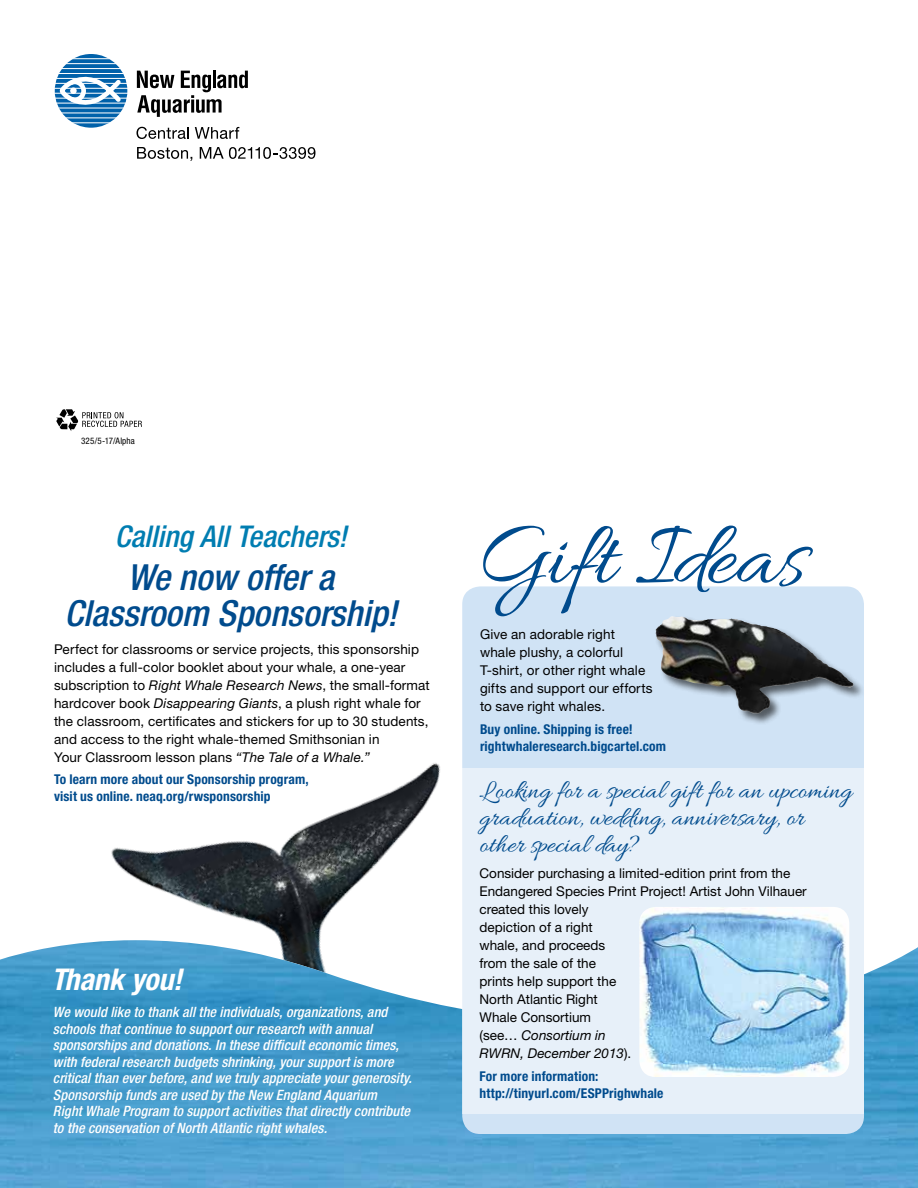
<style>
.page{position:relative;width:918px;height:1188px;background:#fff}
.page>*{position:absolute;margin:0;border:0;box-sizing:border-box;transform-origin:0 0}
.t1{font:93px "Allura";letter-spacing:-.01em;color:#004b8d}
.t2{font:italic 500 condensed 36px/36px "Helvetica Neue LT Std";color:#004b8d;text-align:center}
.t3{font:italic 500 condensed 30px "Helvetica Neue LT Std";color:#007db1}
.t4{font:italic 700 condensed 30px "Helvetica Neue LT Std";color:#fff}
.t5{font:27px/27px "Allura";color:#004b8d}
.t6{font:italic 500 condensed 14.25px/16.5px "Helvetica Neue LT Std";letter-spacing:.005em;color:#fff}
.t7{font:13.5px/18px "Helvetica Neue LT Std";letter-spacing:.005em;color:#000}
.t8{font:700 condensed 13.5px/16.5px "Helvetica Neue LT Std";letter-spacing:.01em;color:#004b8d}
.t9{font:condensed 9px "Helvetica Neue LT Std";letter-spacing:.015em;color:#000}
.s1{font-style:italic}
</style>
<div class="page">
<img style="left:111px;top:763px;width:329px;height:142px">
<svg style="left:198px;top:905px;width:138px;height:35px"></svg>
<img style="left:0;top:940px;width:918px;height:248px">
<div style="left:462px;top:586px;width:402px;height:548px;background:#d0e3f5;border-radius:18px"></div>
<div style="left:462px;top:768px;width:402px;height:345px;background:#e7f0f9"></div>
<svg style="left:55px;top:54px;width:72px;height:74px"></svg>
<hr style="left:56px;top:103px;width:70px;height:1px;background:#fff">
<hr style="left:55px;top:98px;width:72px;height:1px;background:#fff">
<hr style="left:55px;top:93px;width:73px;height:1px;background:#fff">
<hr style="left:55px;top:88px;width:73px;height:1px;background:#fff">
<hr style="left:55px;top:83px;width:72px;height:1px;background:#fff">
<hr style="left:57px;top:78px;width:69px;height:1px;background:#fff">
<hr style="left:59px;top:73px;width:64px;height:1px;background:#fff">
<hr style="left:62px;top:68px;width:59px;height:1px;background:#fff">
<hr style="left:66px;top:63px;width:50px;height:1px;background:#fff">
<hr style="left:72px;top:58px;width:38px;height:1px;background:#fff">
<hr style="left:72px;top:122px;width:38px;height:1px;background:#fff">
<hr style="left:66px;top:117px;width:50px;height:1px;background:#fff">
<svg style="left:57px;top:74px;width:66px;height:40px"></svg>
<svg style="left:137px;top:71px;width:111px;height:46px"></svg>
<svg style="left:136px;top:127px;width:53px;height:12px"></svg>
<svg style="left:195px;top:127px;width:44px;height:12px"></svg>
<svg style="left:137px;top:147px;width:55px;height:14px"></svg>
<svg style="left:200px;top:147px;width:115px;height:12px"></svg>
<svg style="left:56px;top:409px;width:86px;height:22px"></svg>
<div style="left:655px;top:616px;width:210px;height:109px;background:#000;opacity:.6"></div>
<img style="left:655px;top:616px;width:199px;height:98px">
<img style="left:639px;top:907px;width:210px;height:170px">
<p class="t9" style="left:81px;top:436px;width:55px">325/5-17/Alpha</p>
<h3 class="t3" style="left:115px;top:519px;width:234px">Calling All Teachers!</h3>
<h2 class="t2" style="left:64px;top:560px;width:334px">We now offer a<br>Classroom Sponsorship!</h2>
<p class="t7" style="left:54px;top:640px;width:377px">Perfect for classrooms or service projects, this sponsorship includes a full-color booklet about your whale, a one-year subscription to <span class="s1">Right Whale Research News</span>, the small-format hardcover book <span class="s1">Disappearing Giants</span>, a plush right whale for the classroom, certificates and stickers for up to 30 students, and access to the right whale-themed Smithsonian in<br>Your Classroom lesson plans <span class="s1">“The Tale of a Whale.”</span></p>
<p class="t8" style="left:54px;top:771px;width:256px">To learn more about our Sponsorship program, visit us online. neaq.org/rwsponsorship</p>
<h3 class="t4" style="left:51px;top:962px;width:132px">Thank you!</h3>
<p class="t6" style="left:53px;top:1004px;width:361px">We would like to thank all the individuals, organizations, and schools that continue to support our research with annual sponsorships and donations. In these difficult economic times, with federal research budgets shrinking, your support is more critical than ever before, and we truly appreciate your generosity.<br>Sponsorship funds are used by the New England Aquarium<br>Right Whale Program to support activities that directly contribute to the conservation of North Atlantic right whales.</p>
<h1 class="t1" style="left:476px;top:506px;width:331px">Gift Ideas</h1>
<p class="t7" style="left:480px;top:625px;width:174px">Give an adorable right whale plushy, a colorful<br>T-shirt, or other right whale gifts and support our efforts to save right whales.</p>
<p class="t8" style="left:480px;top:721px;width:188px">Buy online. Shipping is free! rightwhaleresearch.bigcartel.com</p>
<h3 class="t5" style="left:480px;top:779px;width:374px">Looking for a special gift for an upcoming graduation, wedding, anniversary, or other special day?</h3>
<p class="t7" style="left:480px;top:864px;width:329px">Consider purchasing a limited-edition print from the<br>Endangered Species Print Project! Artist John Vilhauer created this lovely<br>depiction of a right<br>whale, and proceeds<br>from the sale of the<br>prints help support the<br>North Atlantic Right<br>Whale Consortium<br>(see… <span class="s1">Consortium in<br>RWRN, December 2013</span>).</p>
<p class="t8" style="left:480px;top:1068px;width:186px">For more information: http://tinyurl.com/ESPPrighwhale</p>
</div>
